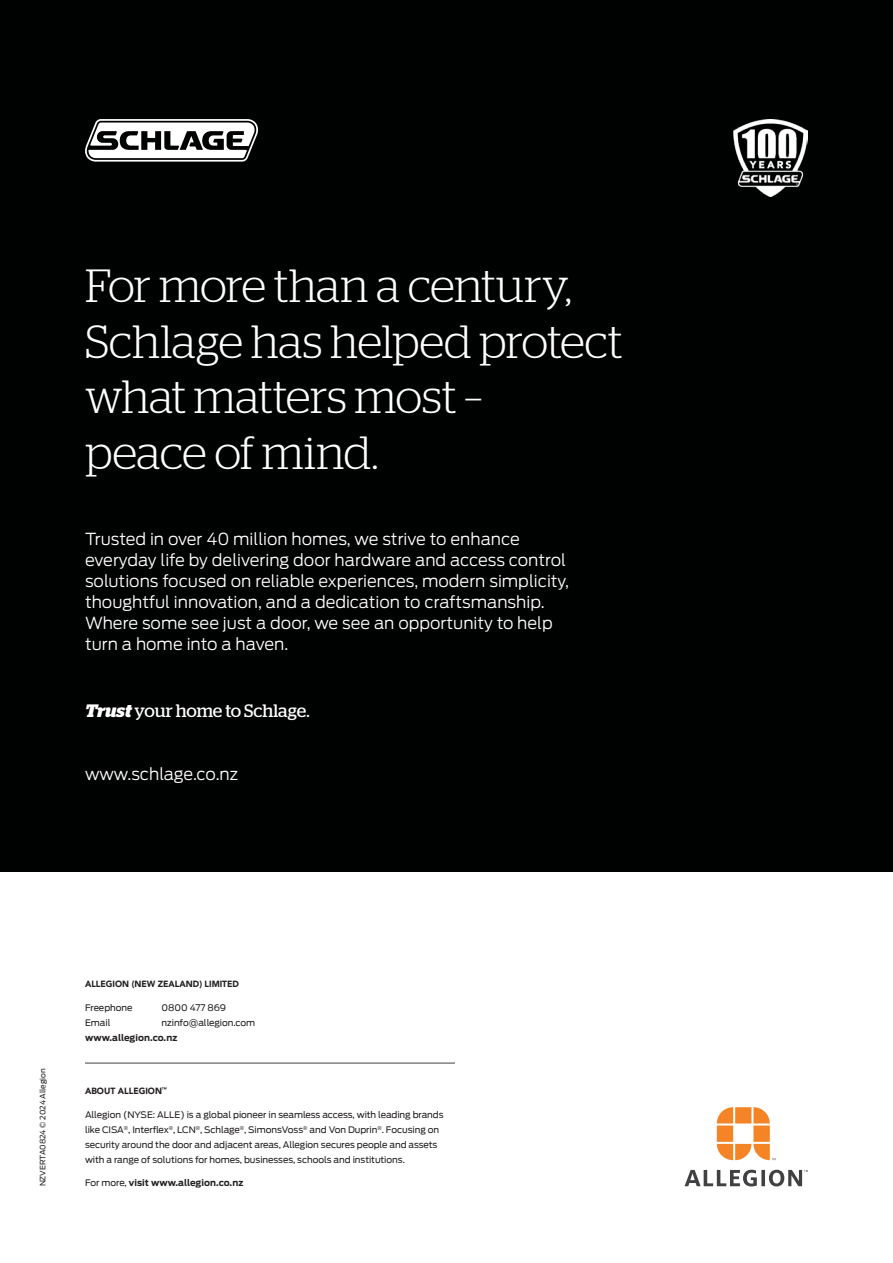
<style>
.page{position:relative;width:893px;height:1263px;background:#fff}
.page>*{position:absolute;margin:0;border:0;box-sizing:border-box;transform-origin:0 0}
.Cover_Headline_32_39pt{font:300 46.5px/55.8px "Stag";letter-spacing:-.01em;color:#fff}
.ToC_Format{font:18px "Stag";letter-spacing:-.01em;color:#fff}
.ToC_Format-2{font:300 16.5px/21px "Antenna";color:#fff}
.Body_text_8_5_13pt{font:9px/15px "Antenna";letter-spacing:-.005em;color:#231f20}
.Chart_Subhead_7_10pt{font:900 9px "Avenir";color:#231f20;scale:.95 1}
.Body_text_8_5_13pt-2{font:700 9px "Antenna";letter-spacing:.005em;color:#231f20}
.Back_cover_information_7_10pt{font:7.5px "Antenna";color:#231f20}
.s1{font-weight:700;font-style:italic}
.s2{font-weight:700}
.s3{font-weight:400}
</style>
<div class="page">
<div style="left:0;top:0;width:893px;height:872px;background:#000101"></div>
<svg style="left:717px;top:1107px;width:59px;height:53px"></svg>
<svg style="left:684px;top:1170px;width:124px;height:16px"></svg>
<svg style="left:85px;top:119px;width:173px;height:43px"></svg>
<img style="left:733px;top:119px;width:75px;height:77px">
<hr style="left:85px;top:1063px;width:370px;height:1px;background:#414042">
<p class="Cover_Headline_32_39pt" style="left:85px;top:257px;width:539px">For more than a century,<br>Schlage has helped protect what matters most –<br>peace of mind.</p>
<p class="ToC_Format-2" style="left:85px;top:528px;width:486px">Trusted in over 40 million homes, we strive to enhance everyday life by delivering door hardware and access control solutions focused on reliable experiences, modern simplicity, thoughtful innovation, and a dedication to craftsmanship.<br>Where some see just a door, we see an opportunity to help turn a home into a haven.</p>
<p class="ToC_Format" style="left:85px;top:701px;width:226px"><span class="s1">Trust</span> your home to Schlage.</p>
<p class="ToC_Format-2" style="left:85px;top:763px;width:155px">www.schlage.co.nz</p>
<p class="Back_cover_information_7_10pt" style="left:38px;top:1186px;width:120px;rotate:-90deg">NZVERTA0824 © 2024 Allegion</p>
<p class="Chart_Subhead_7_10pt" style="left:85px;top:976px;width:164px">ALLEGION (NEW ZEALAND) LIMITED</p>
<p class="Body_text_8_5_13pt" style="left:85px;top:1000px;width:49px">Freephone</p>
<p class="Body_text_8_5_13pt" style="left:162px;top:1000px;width:66px">0800 477 869</p>
<p class="Body_text_8_5_13pt" style="left:85px;top:1015px;width:27px">Email</p>
<p class="Body_text_8_5_13pt" style="left:85px;top:1015px;width:172px;text-indent:77px">nzinfo@allegion.com <span class="s2">www.allegion.co.nz</span></p>
<p class="Chart_Subhead_7_10pt" style="left:85px;top:1083px;width:88px">ABOUT ALLEGION<sup>™</sup></p>
<p class="Body_text_8_5_13pt" style="left:85px;top:1107px;width:360px">Allegion (NYSE: ALLE) is a global pioneer in seamless access, with leading brands like CISA<sup>®</sup>, Interflex<sup>®</sup>, LCN<sup>®</sup>, Schlage<sup>®</sup>, SimonsVoss<sup>®</sup> and Von Duprin<sup>®</sup>. Focusing on security around the door and adjacent areas, Allegion secures people and assets with a range of solutions for homes, businesses, schools and institutions.</p>
<p class="Body_text_8_5_13pt-2" style="left:85px;top:1177px;width:160px"><span class="s3">For more,</span> visit www.allegion.co.nz</p>
</div>
